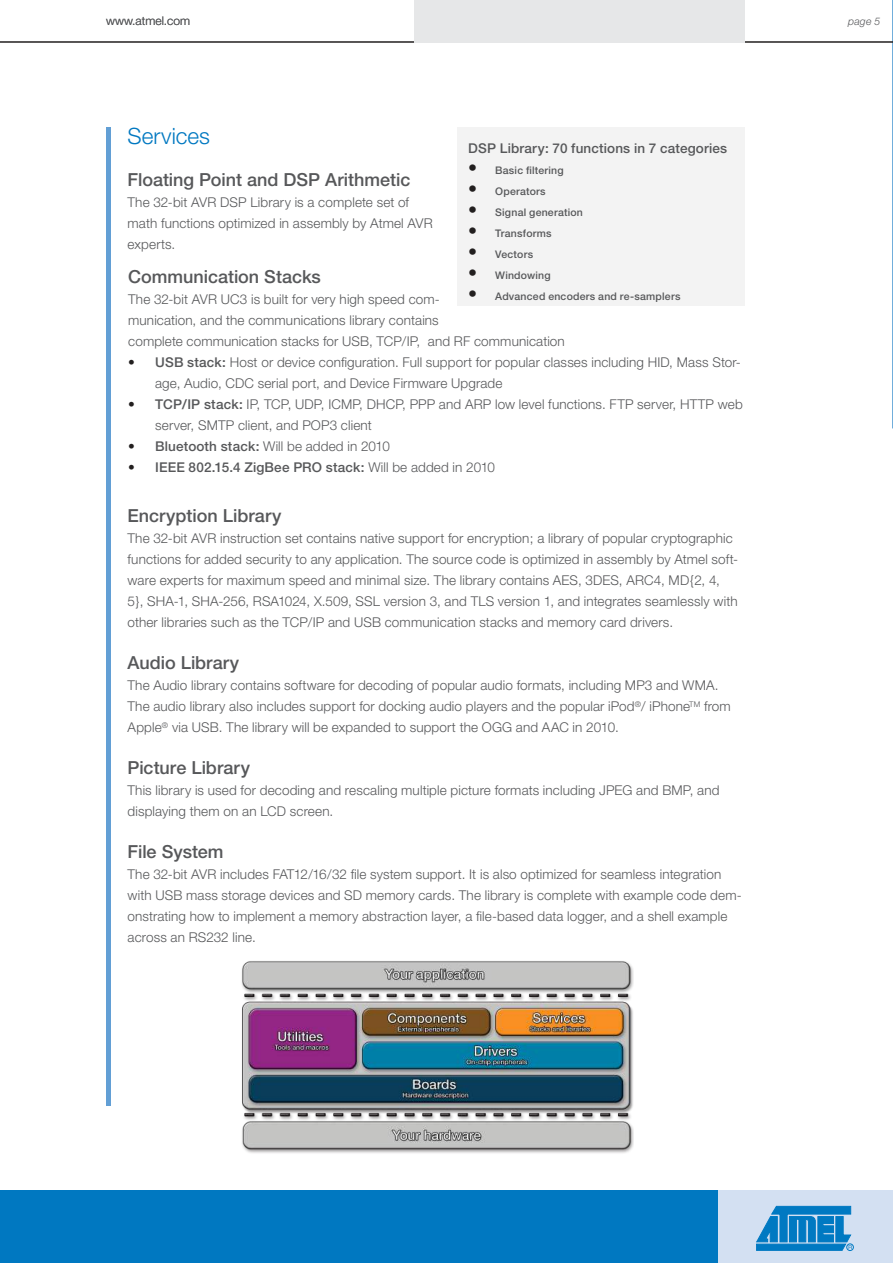
<style>
.page{position:relative;width:893px;height:1263px;background:#fff}
.page>*{position:absolute;margin:0;border:0;box-sizing:border-box;transform-origin:0 0}
.t1{font:300 22.5px "Helvetica Neue";color:#0078c1}
.t2{font:500 18px "Helvetica Neue";color:#57585a}
.t3{font:300 13.5px/21px "Helvetica Neue";letter-spacing:.01em;color:#57585a}
.t4{font:500 13.5px "Helvetica Neue";letter-spacing:.01em;color:#57585a}
.t5{font:300 12px "Helvetica Neue";color:#57585a}
.t6{font:500 10.5px "Helvetica Neue";letter-spacing:.02em;color:#57585a}
.t7{font:italic 300 10.5px "Helvetica Neue";color:#57585a}
.s1{font-size:18px;color:#221f1f}
.s2{font-weight:500;color:#221f1f}
.s3{font-weight:500}
.s4{color:#221f1f}
.s5{font-weight:300}
</style>
<div class="page">
<svg style="left:892px;top:0;width:1px;height:429px"></svg>
<div style="left:0;top:1191px;width:893px;height:72px;background:#0078c1"></div>
<div style="left:719px;top:1191px;width:174px;height:72px;background:#d3e0f2"></div>
<div style="left:846px;top:1244px;width:8px;height:7px;border:1px solid #0079c2;border-radius:50%"></div>
<svg style="left:756px;top:1206px;width:96px;height:45px"></svg>
<hr style="left:0;top:42px;width:893px;height:1px;background:#221f1f">
<div style="left:415px;top:0;width:330px;height:42px;background:#e6e7e8"></div>
<div style="left:106px;top:128px;width:5px;height:978px;background:#629fd5"></div>
<div style="left:457px;top:128px;width:287px;height:178px;background:#f3f3f3"></div>
<img style="left:241px;top:961px;width:393px;height:192px">
<p class="t5" style="left:106px;top:16px;width:85px">www.atmel.com</p>
<h1 class="t1" style="left:128px;top:127px;width:84px">Services</h1>
<h2 class="t2" style="left:128px;top:173px;width:284px">Floating Point and DSP Arithmetic</h2>
<p class="t3" style="left:128px;top:193px;width:307px">The 32-bit AVR DSP Library is a complete set of math functions optimized in assembly by Atmel AVR experts.</p>
<p class="t4" style="left:468px;top:143px;width:261px">DSP Library: 70 functions in 7 categories</p>
<p class="t6" style="left:468px;top:166px;width:97px"><span class="s1">•</span> Basic filtering</p>
<p class="t6" style="left:468px;top:187px;width:79px"><span class="s1">•</span> Operators</p>
<p class="t6" style="left:468px;top:208px;width:116px"><span class="s1">•</span> Signal generation</p>
<p class="t6" style="left:468px;top:229px;width:85px"><span class="s1">•</span> Transforms</p>
<p class="t6" style="left:468px;top:250px;width:67px"><span class="s1">•</span> Vectors</p>
<p class="t6" style="left:468px;top:271px;width:84px"><span class="s1">•</span> Windowing</p>
<p class="t6" style="left:468px;top:292px;width:214px"><span class="s1">•</span> Advanced encoders and re-samplers</p>
<h2 class="t2" style="left:128px;top:270px;width:194px">Communication Stacks</h2>
<p class="t3" style="left:128px;top:290px;width:438px">The 32-bit AVR UC3 is built for very high speed com-<br>munication, and the communications library contains<br>complete communication stacks for USB, TCP/IP, and RF communication</p>
<p class="t3" style="left:155px;top:353px;width:587px;text-indent:-27px"><span class="s2">•</span> <span class="s3">USB stack:</span> Host or device configuration. Full support for popular classes including HID, Mass Stor&shy;age, Audio, CDC serial port, and Device Firmware Upgrade</p>
<p class="t3" style="left:155px;top:395px;width:589px;text-indent:-27px"><span class="s2">•</span> <span class="s3">TCP/IP stack:</span> IP, TCP, UDP, ICMP, DHCP, PPP and ARP low level functions. FTP server, HTTP web server, SMTP client, and POP3 client</p>
<p class="t3" style="left:128px;top:437px;width:263px"><span class="s2">•</span> <span class="s3">Bluetooth stack:</span> Will be added in 2010</p>
<p class="t4" style="left:128px;top:462px;width:368px"><span class="s4">•</span> IEEE 802.15.4 ZigBee PRO stack: <span class="s5">Will be added in 2010</span></p>
<h2 class="t2" style="left:128px;top:509px;width:155px">Encryption Library</h2>
<p class="t3" style="left:128px;top:529px;width:612px">The 32-bit AVR instruction set contains native support for encryption; a library of popular cryptographic functions for added security to any application. The source code is optimized in assembly by Atmel soft&shy;ware experts for maximum speed and minimal size. The library contains AES, 3DES, ARC4, MD{2, 4, 5}, SHA-1, SHA-256, RSA1024, X.509, SSL version 3, and TLS version 1, and integrates seamlessly with other libraries such as the TCP/IP and USB communication stacks and memory card drivers.</p>
<h2 class="t2" style="left:128px;top:656px;width:113px">Audio Library</h2>
<p class="t3" style="left:128px;top:676px;width:605px">The Audio library contains software for decoding of popular audio formats, including MP3 and WMA.<br>The audio library also includes support for docking audio players and the popular iPod<sup>®</sup>/ iPhone<sup>TM</sup> from<br>Apple<sup>®</sup> via USB. The library will be expanded to support the OGG and AAC in 2010.</p>
<h2 class="t2" style="left:128px;top:761px;width:124px">Picture Library</h2>
<p class="t3" style="left:128px;top:781px;width:594px">This library is used for decoding and rescaling multiple picture formats including JPEG and BMP, and displaying them on an LCD screen.</p>
<h2 class="t2" style="left:128px;top:845px;width:98px">File System</h2>
<p class="t3" style="left:128px;top:865px;width:616px">The 32-bit AVR includes FAT12/16/32 file system support. It is also optimized for seamless integration with USB mass storage devices and SD memory cards. The library is complete with example code dem&shy;onstrating how to implement a memory abstraction layer, a file-based data logger, and a shell example across an RS232 line.</p>
<p class="t7" style="left:848px;top:17px;width:34px">page 5</p>
</div>
